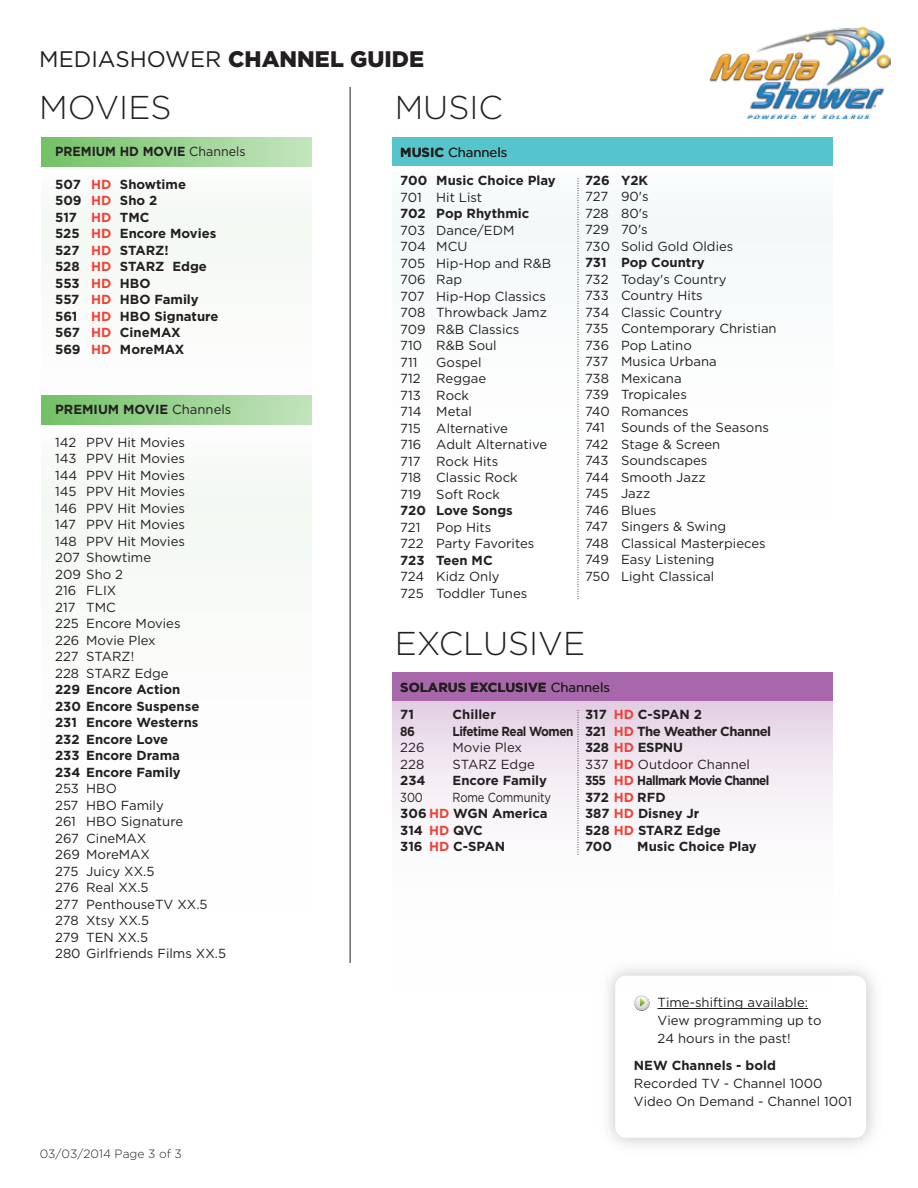
<style>
.page{position:relative;width:918px;height:1188px;background:#fff}
.page>*{position:absolute;margin:0;border:0;box-sizing:border-box;transform-origin:0 0}
.t1{font:300 33px "Gotham";color:#231f20}
.t2{font:900 22.5px "Gotham";color:#231f20}
.t3{font:13.2px/16.5px "Gotham";color:#231f20}
.t4{font:700 13.2px/16.5px "Gotham";color:#231f20}
.t5{font:700 13.2px/16.5px "Gotham";letter-spacing:-.02em;color:#231f20}
.t6{font:700 13.2px "Gotham";color:#231f20;scale:.95 1}
.t7{font:700 13.2px "Gotham";letter-spacing:-.035em;color:#231f20;scale:.9 1}
.t8{font:13.2px "Gotham";color:#231f20;scale:.85 1}
.t9{font:700 13.2px "Gotham";color:#231f20;scale:.9 1}
.t10{font:300 12px "Gotham";color:#231f20}
.s1{font-weight:400}
.s2{color:#ef4136}
.s3{font-weight:700}
</style>
<div class="page">
<hr style="left:350px;top:87px;width:1px;height:876px;background:#231f20">
<div style="left:392px;top:138px;width:441px;height:28px;background:#55c5cb"></div>
<svg style="left:392px;top:701px;width:441px;height:154px"></svg>
<div style="left:392px;top:672px;width:441px;height:29px;background:#a967ab"></div>
<img style="left:710px;top:27px;width:180px;height:92px">
<hr style="left:658px;top:1008px;width:150px;height:1px;background:#231f20">
<svg style="left:634px;top:995px;width:15px;height:15px"></svg>
<svg style="left:578px;top:178px;width:1px;height:421px"></svg>
<svg style="left:578px;top:710px;width:1px;height:144px"></svg>
<div style="left:41px;top:166px;width:270px;height:401px;background:#f8fbf8"></div>
<div style="left:41px;top:138px;width:270px;height:28px;background:linear-gradient(to right,#73c166,#c3e5be)"></div>
<div style="left:41px;top:424px;width:270px;height:553px;background:#fcfdfc"></div>
<div style="left:41px;top:396px;width:270px;height:28px;background:linear-gradient(to right,#72c066,#c2e3bd)"></div>
<h2 class="t2" style="left:39px;top:44px;width:386px"><span class="s1">MEDIASHOWER</span> CHANNEL GUIDE</h2>
<h1 class="t1" style="left:39px;top:87px;width:134px">MOVIES</h1>
<h1 class="t1" style="left:395px;top:87px;width:110px">MUSIC</h1>
<p class="t6" style="left:55px;top:143px;width:202px">PREMIUM HD MOVIE <span class="s1">Channels</span></p>
<p class="t4" style="left:55px;top:176px;width:165px">507 <span class="s2">HD</span> Showtime<br>509 <span class="s2">HD</span> Sho 2<br>517 <span class="s2">HD</span> TMC<br>525 <span class="s2">HD</span> Encore Movies<br>527 <span class="s2">HD</span> STARZ!<br>528 <span class="s2">HD</span> STARZ Edge<br>553 <span class="s2">HD</span> HBO<br>557 <span class="s2">HD</span> HBO Family<br>561 <span class="s2">HD</span> HBO Signature<br>567 <span class="s2">HD</span> CineMAX<br>569 <span class="s2">HD</span> MoreMAX</p>
<p class="t4" style="left:55px;top:401px;width:178px">PREMIUM MOVIE <span class="s1">Channels</span></p>
<p class="t3" style="left:55px;top:434px;width:131px">142 PPV Hit Movies<br>143 PPV Hit Movies<br>144 PPV Hit Movies<br>145 PPV Hit Movies<br>146 PPV Hit Movies<br>147 PPV Hit Movies<br>148 PPV Hit Movies<br>207 Showtime<br>209 Sho 2<br>216 FLIX<br>217 TMC<br>225 Encore Movies<br>226 Movie Plex<br>227 STARZ!<br>228 STARZ Edge</p>
<p class="t4" style="left:55px;top:681px;width:146px">229 Encore Action<br>230 Encore Suspense<br>231 Encore Westerns<br>232 Encore Love<br>233 Encore Drama<br>234 Encore Family</p>
<p class="t3" style="left:55px;top:780px;width:173px">253 HBO<br>257 HBO Family<br>261 HBO Signature<br>267 CineMAX<br>269 MoreMAX<br>275 Juicy XX.5<br>276 Real XX.5<br>277 PenthouseTV XX.5<br>278 Xtsy XX.5<br>279 TEN XX.5<br>280 Girlfriends Films XX.5</p>
<p class="t10" style="left:40px;top:1146px;width:144px">03/03/2014 Page 3 of 3</p>
<p class="t3" style="left:400px;top:144px;width:109px"><span class="s3">MUSIC</span> Channels</p>
<p class="t4" style="left:400px;top:172px;width:157px">700 Music Choice Play</p>
<p class="t3" style="left:400px;top:188px;width:83px">701 Hit List</p>
<p class="t4" style="left:400px;top:205px;width:131px">702 Pop Rhythmic</p>
<p class="t3" style="left:400px;top:221px;width:153px">703 Dance/EDM<br>704 MCU<br>705 Hip-Hop and R&amp;B<br>706 Rap<br>707 Hip-Hop Classics<br>708 Throwback Jamz<br>709 R&amp;B Classics<br>710 R&amp;B Soul<br>711</p>
<p class="t3" style="left:400px;top:353px;width:148px;text-indent:36px">Gospel<br>712 Reggae<br>713 Rock<br>714 Metal<br>715 Alternative<br>716 Adult Alternative<br>717 Rock Hits<br>718 Classic Rock<br>719 Soft Rock</p>
<p class="t4" style="left:400px;top:502px;width:114px">720 Love Songs</p>
<p class="t3" style="left:400px;top:518px;width:136px">721 Pop Hits<br>722 Party Favorites</p>
<p class="t4" style="left:400px;top:552px;width:94px">723 Teen MC</p>
<p class="t3" style="left:400px;top:568px;width:129px">724 Kidz Only<br>725 Toddler Tunes</p>
<p class="t4" style="left:585px;top:172px;width:65px">726 Y2K</p>
<p class="t3" style="left:585px;top:188px;width:150px">727 90's<br>728 80's<br>729 70's<br>730 Solid Gold Oldies</p>
<p class="t4" style="left:585px;top:254px;width:121px">731 Pop Country</p>
<p class="t3" style="left:585px;top:270px;width:193px">732 Today's Country<br>733 Country Hits<br>734 Classic Country<br>735 Contemporary Christian<br>736 Pop Latino<br>737 Musica Urbana<br>738 Mexicana<br>739 Tropicales<br>740 Romances<br>741 Sounds of the Seasons<br>742 Stage &amp; Screen<br>743 Soundscapes<br>744 Smooth Jazz<br>745 Jazz<br>746 Blues<br>747 Singers &amp; Swing<br>748 Classical Masterpieces<br>749 Easy Listening<br>750 Light Classical</p>
<h1 class="t1" style="left:395px;top:622px;width:192px">EXCLUSIVE</h1>
<p class="t4" style="left:400px;top:679px;width:211px">SOLARUS EXCLUSIVE <span class="s1">Channels</span></p>
<p class="t4" style="left:400px;top:706px;width:15px">71</p>
<p class="t4" style="left:453px;top:706px;width:45px">Chiller</p>
<p class="t9" style="left:400px;top:722px;width:18px">86</p>
<p class="t7" style="left:453px;top:722px;width:136px">Lifetime Real Women</p>
<p class="t3" style="left:400px;top:739px;width:26px">226</p>
<p class="t3" style="left:453px;top:739px;width:71px">Movie Plex</p>
<p class="t3" style="left:400px;top:755px;width:25px">228</p>
<p class="t3" style="left:453px;top:755px;width:84px">STARZ Edge</p>
<p class="t4" style="left:400px;top:772px;width:27px">234</p>
<p class="t4" style="left:453px;top:772px;width:96px">Encore Family</p>
<p class="t8" style="left:400px;top:789px;width:28px">300</p>
<p class="t4" style="left:400px;top:789px;width:152px;text-indent:52px"><span class="s1">Rome Community<br></span>306 <span class="s2">HD</span> WGN America<br>314 <span class="s2">HD</span> QVC<br>316 <span class="s2">HD</span> C-SPAN</p>
<p class="t5" style="left:585px;top:706px;width:188px">317 <span class="s2">HD</span> C-SPAN 2<br>321 <span class="s2">HD</span> The Weather Channel<br>328 <span class="s2">HD</span> ESPNU<br><span class="s1">337</span> <span class="s2">HD</span> <span class="s1">Outdoor Channel<br></span>355 <span class="s2">HD</span> Hallmark Movie Channel<br>372 <span class="s2">HD</span> RFD<br>387 <span class="s2">HD</span> Disney Jr<br>528 <span class="s2">HD</span> STARZ Edge<br>700</p>
<p class="t4" style="left:637px;top:838px;width:121px">Music Choice Play</p>
<p class="t3" style="left:658px;top:993px;width:166px;line-height:18px">Time-shifting available:<br>View programming up to<br>24 hours in the past!</p>
<p class="t4" style="left:634px;top:1057px;width:144px">NEW Channels - bold</p>
<p class="t3" style="left:634px;top:1074px;width:220px;line-height:18px">Recorded TV - Channel 1000<br>Video On Demand - Channel 1001</p>
</div>
